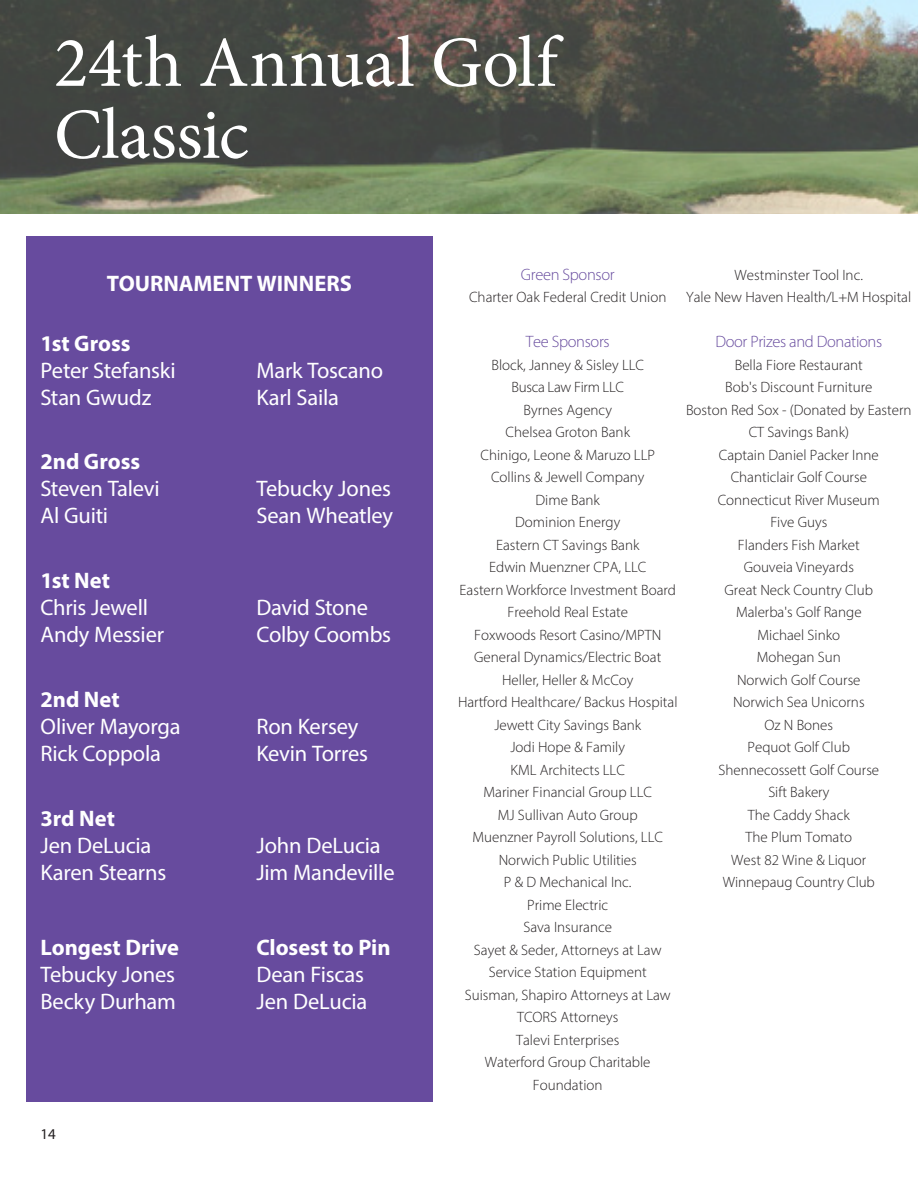
<style>
.page{position:relative;width:918px;height:1188px;background:#fff}
.page>*{position:absolute;margin:0;border:0;box-sizing:border-box;transform-origin:0 0}
.Feature_Header_-_Whi{font:72px/72px "Minion Pro";letter-spacing:-.005em;color:#fff}
.Feature_Paragraph{font:22.5px/27px "Myriad Pro";letter-spacing:-.01em;color:#fff}
.Feature_Paragraph-2{font:700 22.5px "Myriad Pro";letter-spacing:-.005em;color:#fff}
.Header_-__Semibold_1{font:300 16.5px "Myriad Pro";letter-spacing:-.02em;color:#674b9e}
.Header_-__Semibold_1-2{font:300 15px/22.5px "Myriad Pro";color:#231f20;text-align:center}
.t1{font:15px "Myriad Pro";color:#231f20}
.s1{font-weight:700}
</style>
<div class="page">
<div style="left:26px;top:236px;width:407px;height:865px;background:#674b9e"></div>
<img style="left:0;top:0;width:918px;height:214px">
<p class="Feature_Header_-_Whi" style="left:54px;top:27px;width:505px">24th Annual Golf<br>Classic</p>
<p class="Feature_Paragraph-2" style="left:107px;top:268px;width:247px">TOURNAMENT WINNERS</p>
<p class="Feature_Paragraph" style="left:40px;top:329px;width:137px"><span class="s1">1st Gross<br></span>Peter Stefanski</p>
<p class="Feature_Paragraph" style="left:256px;top:356px;width:128px">Mark Toscano</p>
<p class="Feature_Paragraph" style="left:40px;top:383px;width:112px">Stan Gwudz</p>
<p class="Feature_Paragraph" style="left:256px;top:383px;width:84px">Karl Saila</p>
<p class="Feature_Paragraph" style="left:40px;top:448px;width:121px"><span class="s1">2nd Gross<br></span>Steven Talevi</p>
<p class="Feature_Paragraph" style="left:256px;top:475px;width:136px">Tebucky Jones</p>
<p class="Feature_Paragraph" style="left:40px;top:502px;width:69px">Al Guiti</p>
<p class="Feature_Paragraph" style="left:256px;top:502px;width:138px">Sean Wheatley</p>
<p class="Feature_Paragraph" style="left:40px;top:567px;width:109px"><span class="s1">1st Net<br></span>Chris Jewell</p>
<p class="Feature_Paragraph" style="left:256px;top:594px;width:113px">David Stone</p>
<p class="Feature_Paragraph" style="left:40px;top:621px;width:125px">Andy Messier</p>
<p class="Feature_Paragraph" style="left:256px;top:621px;width:136px">Colby Coombs</p>
<p class="Feature_Paragraph" style="left:40px;top:686px;width:142px"><span class="s1">2nd Net<br></span>Oliver Mayorga</p>
<p class="Feature_Paragraph" style="left:256px;top:713px;width:103px">Ron Kersey</p>
<p class="Feature_Paragraph" style="left:40px;top:740px;width:122px">Rick Coppola</p>
<p class="Feature_Paragraph" style="left:256px;top:740px;width:113px">Kevin Torres</p>
<p class="Feature_Paragraph" style="left:40px;top:804px;width:112px"><span class="s1">3rd Net<br></span>Jen DeLucia</p>
<p class="Feature_Paragraph" style="left:256px;top:831px;width:126px">John DeLucia</p>
<p class="Feature_Paragraph" style="left:40px;top:858px;width:127px">Karen Stearns</p>
<p class="Feature_Paragraph" style="left:256px;top:858px;width:140px">Jim Mandeville</p>
<p class="Feature_Paragraph-2" style="left:40px;top:933px;width:140px">Longest Drive</p>
<p class="Feature_Paragraph-2" style="left:256px;top:933px;width:136px">Closest to Pin</p>
<p class="Feature_Paragraph" style="left:40px;top:961px;width:136px">Tebucky Jones</p>
<p class="Feature_Paragraph" style="left:256px;top:961px;width:109px">Dean Fiscas</p>
<p class="Feature_Paragraph" style="left:40px;top:988px;width:137px">Becky Durham</p>
<p class="Feature_Paragraph" style="left:256px;top:988px;width:112px">Jen DeLucia</p>
<p class="t1" style="left:40px;top:1124px;width:17px">14</p>
<p class="Header_-__Semibold_1" style="left:521px;top:264px;width:95px">Green Sponsor</p>
<p class="Header_-__Semibold_1-2" style="left:469px;top:286px;width:199px">Charter Oak Federal Credit Union</p>
<p class="Header_-__Semibold_1" style="left:526px;top:332px;width:86px">Tee Sponsors</p>
<p class="Header_-__Semibold_1-2" style="left:491px;top:353px;width:154px">Block, Janney &amp; Sisley LLC<br>Busca Law Firm LLC</p>
<p class="Header_-__Semibold_1-2" style="left:524px;top:398px;width:90px">Byrnes Agency</p>
<p class="Header_-__Semibold_1-2" style="left:506px;top:421px;width:126px">Chelsea Groton Bank</p>
<p class="Header_-__Semibold_1-2" style="left:481px;top:443px;width:176px">Chinigo, Leone &amp; Maruzo LLP</p>
<p class="Header_-__Semibold_1-2" style="left:491px;top:466px;width:155px">Collins &amp; Jewell Company</p>
<p class="Header_-__Semibold_1-2" style="left:536px;top:488px;width:66px">Dime Bank</p>
<p class="Header_-__Semibold_1-2" style="left:515px;top:511px;width:107px">Dominion Energy</p>
<p class="Header_-__Semibold_1-2" style="left:496px;top:533px;width:145px">Eastern CT Savings Bank</p>
<p class="Header_-__Semibold_1-2" style="left:489px;top:556px;width:159px">Edwin Muenzner CPA, LLC</p>
<p class="Header_-__Semibold_1-2" style="left:460px;top:578px;width:218px">Eastern Workforce Investment Board</p>
<p class="Header_-__Semibold_1-2" style="left:507px;top:601px;width:122px">Freehold Real Estate</p>
<p class="Header_-__Semibold_1-2" style="left:474px;top:623px;width:189px">Foxwoods Resort Casino/MPTN</p>
<p class="Header_-__Semibold_1-2" style="left:474px;top:646px;width:189px">General Dynamics/Electric Boat</p>
<p class="Header_-__Semibold_1-2" style="left:502px;top:668px;width:133px">Heller, Heller &amp; McCoy</p>
<p class="Header_-__Semibold_1-2" style="left:458px;top:691px;width:221px">Hartford Healthcare/ Backus Hospital</p>
<p class="Header_-__Semibold_1-2" style="left:494px;top:713px;width:148px">Jewett City Savings Bank</p>
<p class="Header_-__Semibold_1-2" style="left:510px;top:736px;width:116px">Jodi Hope &amp; Family</p>
<p class="Header_-__Semibold_1-2" style="left:511px;top:758px;width:116px">KML Architects LLC</p>
<p class="Header_-__Semibold_1-2" style="left:484px;top:781px;width:170px">Mariner Financial Group LLC</p>
<p class="Header_-__Semibold_1-2" style="left:498px;top:803px;width:142px">MJ Sullivan Auto Group</p>
<p class="Header_-__Semibold_1-2" style="left:473px;top:826px;width:192px">Muenzner Payroll Solutions, LLC</p>
<p class="Header_-__Semibold_1-2" style="left:499px;top:848px;width:140px">Norwich Public Utilities</p>
<p class="Header_-__Semibold_1-2" style="left:504px;top:871px;width:129px">P &amp; D Mechanical Inc.</p>
<p class="Header_-__Semibold_1-2" style="left:527px;top:893px;width:82px">Prime Electric</p>
<p class="Header_-__Semibold_1-2" style="left:474px;top:916px;width:189px">Sava Insurance<br>Sayet &amp; Seder, Attorneys at Law</p>
<p class="Header_-__Semibold_1-2" style="left:489px;top:961px;width:160px">Service Station Equipment</p>
<p class="Header_-__Semibold_1-2" style="left:465px;top:983px;width:207px">Suisman, Shapiro Attorneys at Law</p>
<p class="Header_-__Semibold_1-2" style="left:517px;top:1006px;width:103px">TCORS Attorneys</p>
<p class="Header_-__Semibold_1-2" style="left:516px;top:1028px;width:105px">Talevi Enterprises</p>
<p class="Header_-__Semibold_1-2" style="left:485px;top:1051px;width:167px">Waterford Group Charitable</p>
<p class="Header_-__Semibold_1-2" style="left:533px;top:1073px;width:71px">Foundation</p>
<p class="Header_-__Semibold_1-2" style="left:735px;top:263px;width:130px">Westminster Tool Inc.</p>
<p class="Header_-__Semibold_1-2" style="left:686px;top:286px;width:227px">Yale New Haven Health/L+M Hospital</p>
<p class="Header_-__Semibold_1" style="left:715px;top:332px;width:168px">Door Prizes and Donations</p>
<p class="Header_-__Semibold_1-2" style="left:735px;top:353px;width:130px">Bella Fiore Restaurant</p>
<p class="Header_-__Semibold_1-2" style="left:725px;top:376px;width:149px">Bob's Discount Furniture</p>
<p class="Header_-__Semibold_1-2" style="left:686px;top:398px;width:227px">Boston Red Sox - (Donated by Eastern<br>CT Savings Bank)</p>
<p class="Header_-__Semibold_1-2" style="left:719px;top:443px;width:161px">Captain Daniel Packer Inne</p>
<p class="Header_-__Semibold_1-2" style="left:731px;top:466px;width:138px">Chanticlair Golf Course</p>
<p class="Header_-__Semibold_1-2" style="left:718px;top:488px;width:164px">Connecticut River Museum</p>
<p class="Header_-__Semibold_1-2" style="left:770px;top:511px;width:58px">Five Guys</p>
<p class="Header_-__Semibold_1-2" style="left:738px;top:533px;width:123px">Flanders Fish Market</p>
<p class="Header_-__Semibold_1-2" style="left:744px;top:556px;width:112px">Gouveia Vineyards</p>
<p class="Header_-__Semibold_1-2" style="left:725px;top:578px;width:150px">Great Neck Country Club</p>
<p class="Header_-__Semibold_1-2" style="left:736px;top:601px;width:127px">Malerba's Golf Range</p>
<p class="Header_-__Semibold_1-2" style="left:758px;top:623px;width:84px">Michael Sinko</p>
<p class="Header_-__Semibold_1-2" style="left:757px;top:646px;width:86px">Mohegan Sun</p>
<p class="Header_-__Semibold_1-2" style="left:737px;top:668px;width:125px">Norwich Golf Course</p>
<p class="Header_-__Semibold_1-2" style="left:733px;top:691px;width:133px">Norwich Sea Unicorns</p>
<p class="Header_-__Semibold_1-2" style="left:764px;top:713px;width:70px">Oz N Bones</p>
<p class="Header_-__Semibold_1-2" style="left:748px;top:736px;width:104px">Pequot Golf Club</p>
<p class="Header_-__Semibold_1-2" style="left:718px;top:758px;width:162px">Shennecossett Golf Course<br>Sift Bakery<br>The Caddy Shack<br>The Plum Tomato<br>West 82 Wine &amp; Liquor</p>
<p class="Header_-__Semibold_1-2" style="left:723px;top:871px;width:154px">Winnepaug Country Club</p>
</div>
